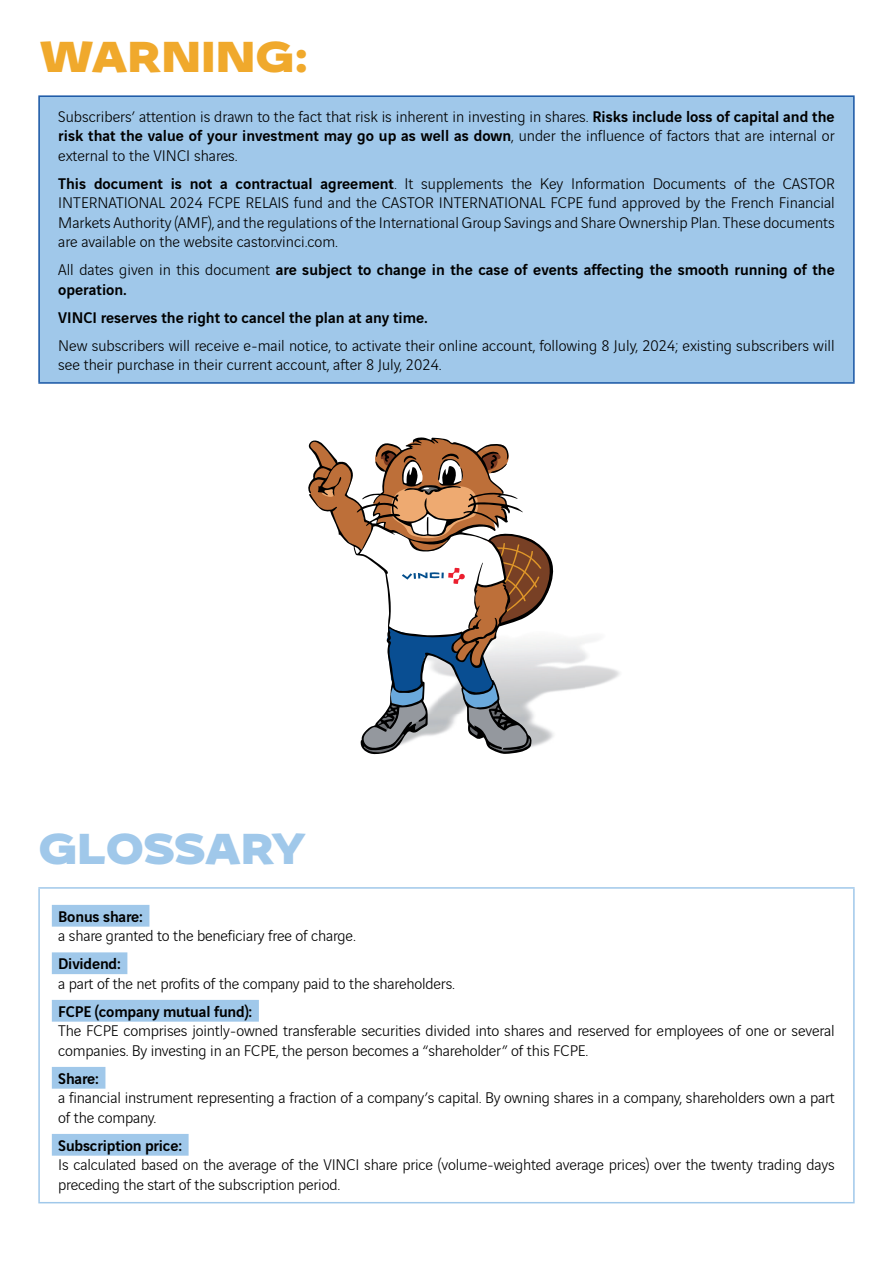
<style>
.page{position:relative;width:893px;height:1263px;background:#fff}
.page>*{position:absolute;margin:0;border:0;box-sizing:border-box;transform-origin:0 0}
.t1{font:900 46.5px "Vinci Sans Expanded";color:#f0a92c}
.t2{font:900 46.5px "Vinci Sans Expanded";letter-spacing:-.02em;color:#a0c8ea}
.t3{font:300 16.5px/19.5px "Vinci Sans";letter-spacing:-.01em;color:#000}
.t4{font:500 16.5px/19.5px "Vinci Sans";color:#000}
.s1{font-weight:500}
.s2{font-weight:300}
</style>
<div class="page">
<svg style="left:369px;top:570px;width:192px;height:184px"></svg>
<svg style="left:308px;top:437px;width:245px;height:316px"></svg>
<div style="left:39px;top:96px;width:815px;height:287px;background:#a0c8ea"></div>
<hr style="left:38px;top:95px;width:817px;height:2px;background:#1855a4">
<hr style="left:38px;top:97px;width:2px;height:285px;background:#1855a4">
<hr style="left:853px;top:97px;width:2px;height:285px;background:#1855a4">
<hr style="left:38px;top:382px;width:817px;height:2px;background:#1855a4">
<hr style="left:38px;top:887px;width:817px;height:2px;background:#a0c8ea">
<hr style="left:38px;top:889px;width:2px;height:313px;background:#a0c8ea">
<hr style="left:853px;top:889px;width:2px;height:313px;background:#a0c8ea">
<hr style="left:38px;top:1202px;width:817px;height:1px;background:#a0c8ea">
<div style="left:52px;top:905px;width:97px;height:22px;background:#a0c8ea"></div>
<div style="left:52px;top:952px;width:75px;height:22px;background:#a0c8ea"></div>
<div style="left:52px;top:1000px;width:207px;height:22px;background:#a0c8ea"></div>
<div style="left:52px;top:1067px;width:53px;height:22px;background:#a0c8ea"></div>
<div style="left:52px;top:1134px;width:137px;height:22px;background:#a0c8ea"></div>
<h1 class="t1" style="left:38px;top:21px;width:272px">WARNING:</h1>
<p class="t3" style="left:58px;top:105px;width:778px;text-align:justify">Subscribers’ attention is drawn to the fact that risk is inherent in investing in shares. <span class="s1">Risks include loss of capital and the risk that the value of your investment may go up as well as down</span>, under the influence of factors that are internal or external to the VINCI shares.</p>
<p class="t3" style="left:58px;top:172px;width:778px;text-align:justify"><span class="s1">This document is not a contractual agreement</span>. It supplements the Key Information Documents of the CASTOR INTERNATIONAL 2024 FCPE RELAIS fund and the CASTOR INTERNATIONAL FCPE fund approved by the French Financial Markets Authority (AMF), and the regulations of the International Group Savings and Share Ownership Plan. These documents are available on the website castor.vinci.com.</p>
<p class="t4" style="left:58px;top:258px;width:778px"><span class="s2">All dates given in this document</span> are subject to change in the case of events affecting the smooth running of the operation.</p>
<p class="t4" style="left:58px;top:306px;width:371px">VINCI reserves the right to cancel the plan at any time.</p>
<p class="t3" style="left:58px;top:334px;width:778px">New subscribers will receive e-mail notice, to activate their online account, following 8 July, 2024; existing subscribers will see their purchase in their current account, after 8 July, 2024.</p>
<h1 class="t2" style="left:38px;top:812px;width:270px">GLOSSARY</h1>
<p class="t4" style="left:58px;top:905px;width:86px">Bonus share:</p>
<p class="t3" style="left:58px;top:925px;width:299px">a share granted to the beneficiary free of charge.</p>
<p class="t4" style="left:58px;top:953px;width:64px">Dividend:</p>
<p class="t3" style="left:58px;top:972px;width:398px">a part of the net profits of the company paid to the shareholders.</p>
<p class="t4" style="left:58px;top:1000px;width:196px">FCPE (company mutual fund):</p>
<p class="t3" style="left:58px;top:1020px;width:778px">The FCPE comprises jointly-owned transferable securities divided into shares and reserved for employees of one or several companies. By investing in an FCPE, the person becomes a “shareholder” of this FCPE.</p>
<p class="t4" style="left:58px;top:1067px;width:42px">Share:</p>
<p class="t3" style="left:58px;top:1087px;width:778px">a financial instrument representing a fraction of a company’s capital. By owning shares in a company, shareholders own a part of the company.</p>
<p class="t4" style="left:58px;top:1134px;width:125px">Subscription price:</p>
<p class="t3" style="left:58px;top:1154px;width:778px">Is calculated based on the average of the VINCI share price (volume-weighted average prices) over the twenty trading days preceding the start of the subscription period.</p>
</div>
